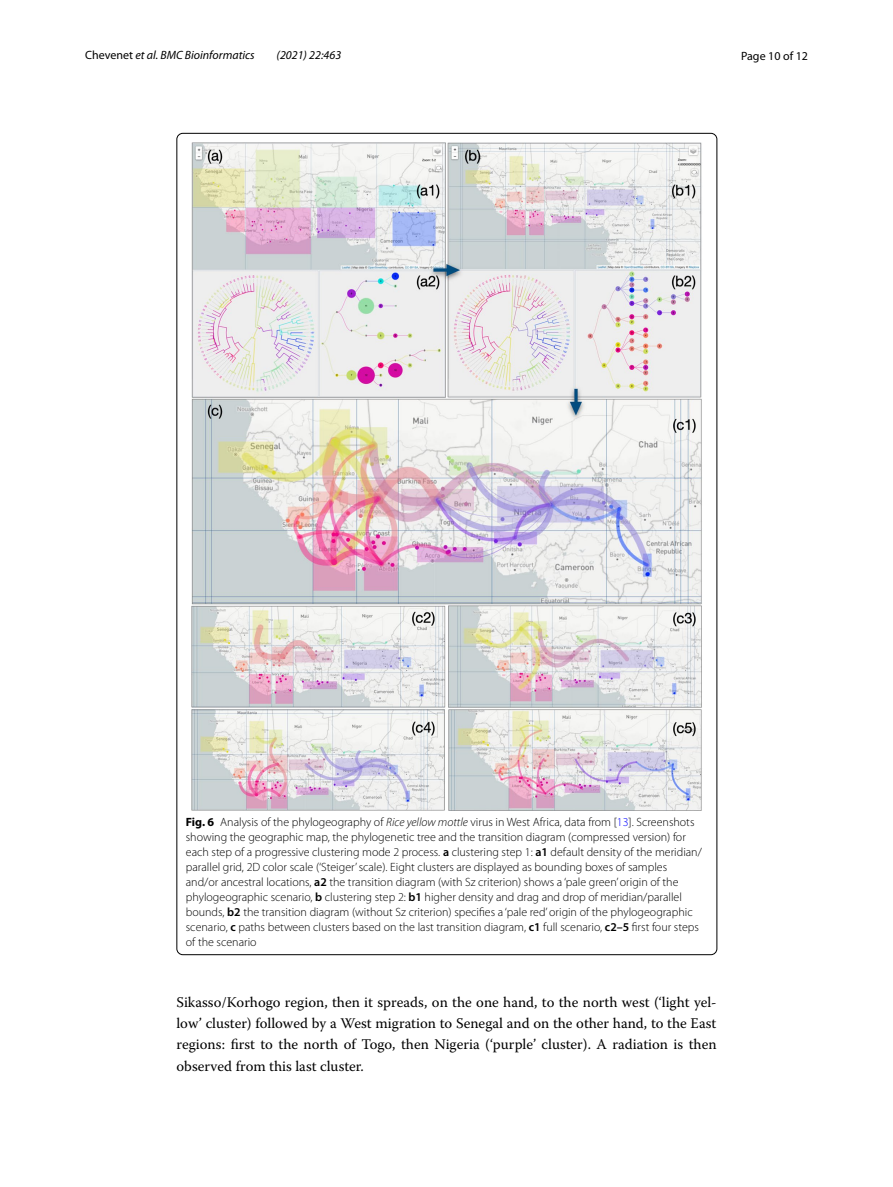
<style>
.page{position:relative;width:893px;height:1187px;background:#fff}
.page>*{position:absolute;margin:0;border:0;box-sizing:border-box;transform-origin:0 0}
.t1{font:14.7px/21.3px "Warnock Pro";color:#000;text-align:justify}
.t2{font:300 12px/15px "Myriad Pro";color:#000}
.t3{font:italic 12px "Myriad Pro";color:#000}
.t4{font:12px "Myriad Pro";color:#000}
.s1{font-style:normal}
.s2{font-weight:700}
.s3{font-style:italic}
.s4{color:#00f}
.s5{font-weight:600}
</style>
<div class="page">
<img style="left:192px;top:142px;width:510px;height:668px">
<p class="t3" style="left:85px;top:48px;width:171px"><span class="s1">Chevenet</span> et al. BMC Bioinformatics</p>
<p class="t3" style="left:277px;top:48px;width:66px">(2021) 22:463</p>
<p class="t4" style="left:741px;top:48px;width:68px">Page 10 of 12</p>
<p class="t2" style="left:186px;top:814px;width:518px"><span class="s2">Fig. 6</span> Analysis of the phylogeography of <span class="s3">Rice yellow mottle</span> virus in West Africa, data from [<span class="s4">13</span>]. Screenshots showing the geographic map, the phylogenetic tree and the transition diagram (compressed version) for each step of a progressive clustering mode 2 process. <span class="s5">a</span> clustering step 1: <span class="s5">a1</span> default density of the meridian/ parallel grid, 2D color scale (‘Steiger’ scale). Eight clusters are displayed as bounding boxes of samples and/or ancestral locations, <span class="s5">a2</span> the transition diagram (with Sz criterion) shows a ‘pale green’ origin of the phylogeographic scenario, <span class="s5">b</span> clustering step 2: <span class="s5">b1</span> higher density and drag and drop of meridian/parallel bounds, <span class="s5">b2</span> the transition diagram (without Sz criterion) specifies a ‘pale red’ origin of the phylogeographic scenario, <span class="s5">c</span> paths between clusters based on the last transition diagram, <span class="s5">c1</span> full scenario, <span class="s5">c2–5</span> first four steps of the scenario</p>
<p class="t1" style="left:176px;top:991px;width:542px">Sikasso/Korhogo region, then it spreads, on the one hand, to the north west (‘light yel&shy;low’ cluster) followed by a West migration to Senegal and on the other hand, to the East regions: first to the north of Togo, then Nigeria (‘purple’ cluster). A radiation is then observed from this last cluster.</p>
</div>
